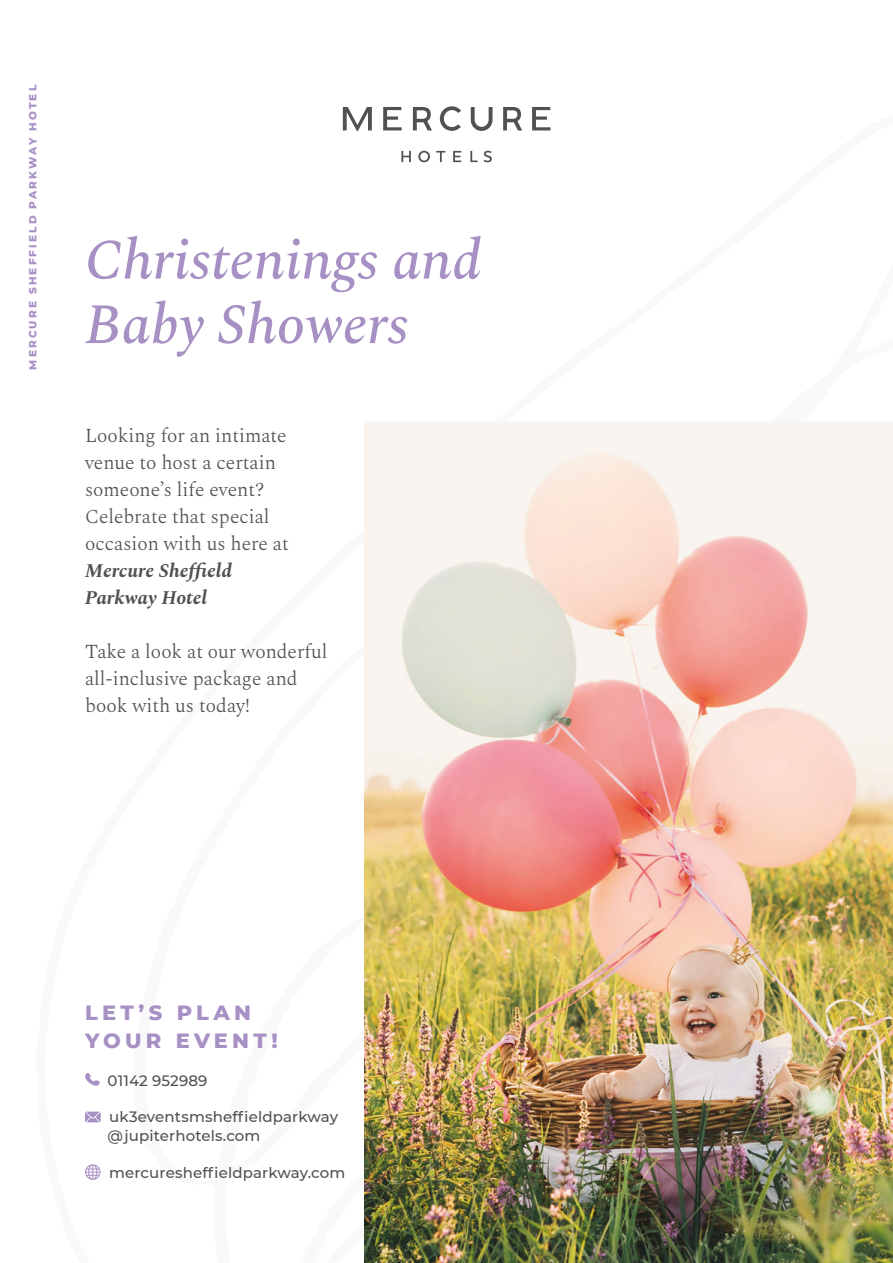
<style>
.page{position:relative;width:893px;height:1263px;background:#fff}
.page>*{position:absolute;margin:0;border:0;box-sizing:border-box;transform-origin:0 0}
.t1{font:italic 500 57px/64.5px "Spectral";color:#a790c4}
.t2{font:800 21px/28px "Montserrat";letter-spacing:.2em;color:#a790c4}
.t3{font:300 19.5px/27px "Spectral";color:#53514f}
.t4{font:italic 700 19.5px/27px "Spectral";color:#53514f}
.t5{font:500 15px/19px "Montserrat";letter-spacing:.01em;color:#53514f}
.t6{font:800 10.5px "Montserrat";letter-spacing:.2em;color:#a790c4}
</style>
<div class="page">
<svg style="left:401px;top:151px;width:10px;height:11px"></svg>
<svg style="left:418px;top:151px;width:12px;height:11px"></svg>
<svg style="left:436px;top:151px;width:9px;height:11px"></svg>
<svg style="left:453px;top:151px;width:8px;height:11px"></svg>
<svg style="left:470px;top:151px;width:8px;height:11px"></svg>
<svg style="left:484px;top:151px;width:8px;height:11px"></svg>
<svg style="left:343px;top:107px;width:29px;height:24px"></svg>
<svg style="left:383px;top:107px;width:19px;height:23px"></svg>
<svg style="left:532px;top:107px;width:18px;height:23px"></svg>
<svg style="left:440px;top:106px;width:21px;height:25px"></svg>
<svg style="left:471px;top:107px;width:21px;height:24px"></svg>
<svg style="left:413px;top:107px;width:19px;height:23px"></svg>
<svg style="left:503px;top:107px;width:19px;height:23px"></svg>
<img style="left:364px;top:421px;width:529px;height:842px">
<svg style="left:85px;top:1073px;width:15px;height:13px"></svg>
<svg style="left:85px;top:1111px;width:16px;height:11px"></svg>
<svg style="left:85px;top:1164px;width:16px;height:16px"></svg>
<p class="t6" style="left:25px;top:370px;width:286px;rotate:-90deg">MERCURE SHEFFIELD PARKWAY HOTEL</p>
<h1 class="t1" style="left:85px;top:223px;width:398px">Christenings and<br>Baby Showers</h1>
<p class="t3" style="left:85px;top:420px;width:205px">Looking for an intimate venue to host a certain someone’s life event?<br>Celebrate that special occasion with us here at</p>
<p class="t4" style="left:85px;top:555px;width:148px">Mercure Sheffield<br>Parkway Hotel</p>
<p class="t3" style="left:85px;top:636px;width:244px">Take a look at our wonderful all-inclusive package and book with us today!</p>
<p class="t2" style="left:85px;top:997px;width:194px">LET’S PLAN<br>YOUR EVENT!</p>
<p class="t5" style="left:108px;top:1070px;width:101px">01142 952989</p>
<p class="t5" style="left:108px;top:1107px;width:232px">uk3eventsmsheffieldparkway @jupiterhotels.com</p>
<p class="t5" style="left:109px;top:1162px;width:238px">mercuresheffieldparkway.com</p>
</div>
